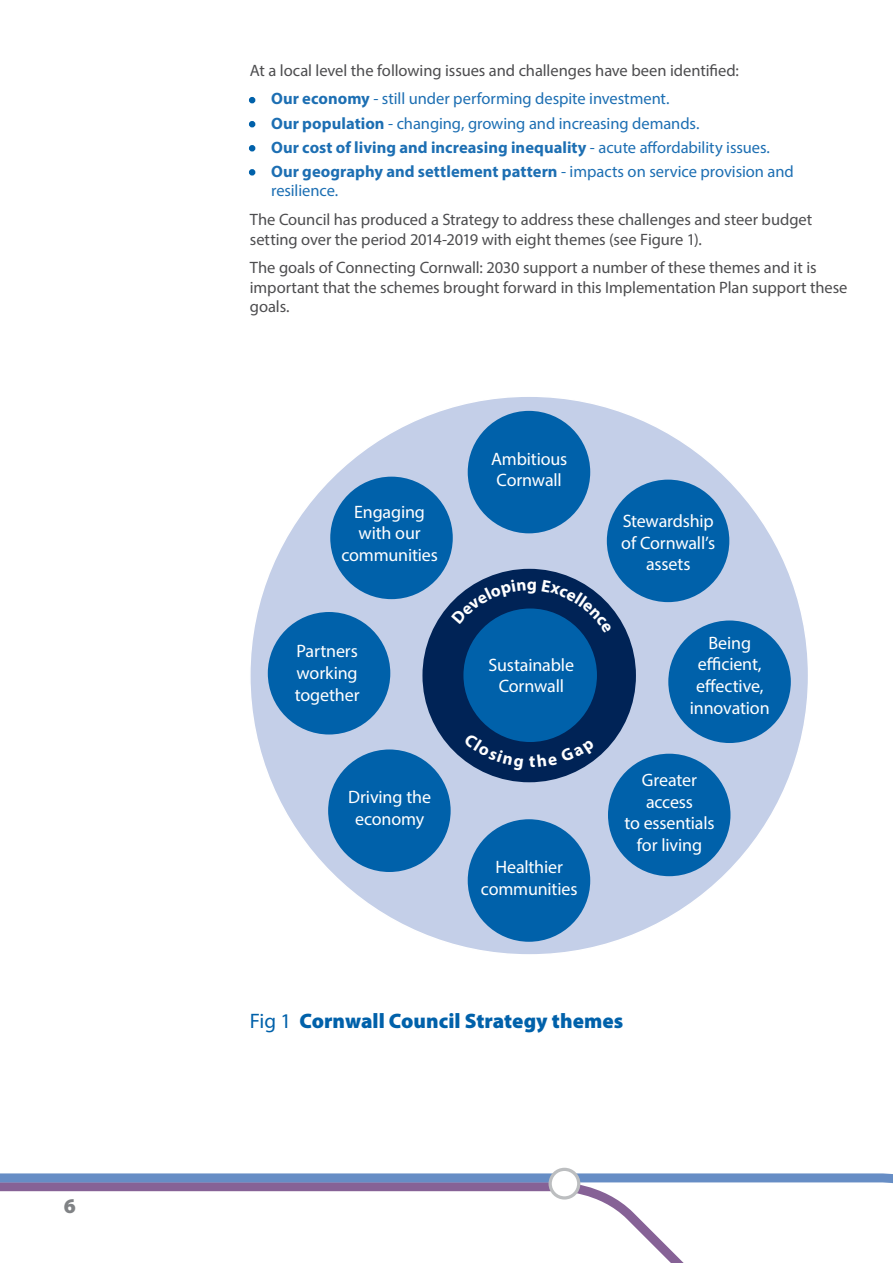
<style>
.page{position:relative;width:893px;height:1263px;background:#fff}
.page>*{position:absolute;margin:0;border:0;box-sizing:border-box;transform-origin:0 0}
.t1{font:900 21px "Myriad Pro";color:#0061aa}
.t2{font:900 21px "Myriad Pro";color:#808285}
.t3{font:18px/21.6px "Myriad Pro";letter-spacing:-.01em;color:#fff;text-align:center}
.t4{font:16.5px/19.8px "Myriad Pro";letter-spacing:-.005em;color:#4d4d4f}
.t5{font:16.5px/19.8px "Myriad Pro";letter-spacing:-.005em;color:#1d6fb3}
.t6{font:700 16.5px "Myriad Pro";color:#1d6fb3}
.s1{color:#0061aa}
.s2{font-weight:700}
.s3{font-weight:400;color:#0061aa}
.s4{font-weight:400}
</style>
<div class="page">
<svg style="left:0;top:1169px;width:893px;height:86px"></svg>
<div style="left:550px;top:1169px;width:29px;height:29px;background:#fff;border-radius:50%"></div>
<div style="left:549px;top:1168px;width:31px;height:31px;border:3px solid #bcbec0;border-radius:50%"></div>
<svg style="left:249px;top:97px;width:6px;height:6px"></svg>
<svg style="left:249px;top:121px;width:6px;height:6px"></svg>
<svg style="left:249px;top:145px;width:6px;height:6px"></svg>
<div style="left:249px;top:169px;width:6px;height:7px;border:3px solid #0061aa;border-radius:50%"></div>
<div style="left:250px;top:396px;width:558px;height:559px;background:#c4cfe8;border-radius:50%"></div>
<div style="left:468px;top:411px;width:122px;height:122px;background:#0061aa;border-radius:50%"></div>
<div style="left:607px;top:480px;width:122px;height:122px;background:#0061aa;border-radius:50%"></div>
<div style="left:668px;top:620px;width:123px;height:123px;background:#0061aa;border-radius:50%"></div>
<div style="left:608px;top:754px;width:122px;height:122px;background:#0061aa;border-radius:50%"></div>
<div style="left:468px;top:819px;width:122px;height:123px;background:#0061aa;border-radius:50%"></div>
<div style="left:328px;top:749px;width:123px;height:123px;background:#0061aa;border-radius:50%"></div>
<div style="left:268px;top:612px;width:122px;height:122px;background:#0061aa;border-radius:50%"></div>
<div style="left:330px;top:477px;width:123px;height:122px;background:#0061aa;border-radius:50%"></div>
<div style="left:422px;top:569px;width:214px;height:213px;background:#002356;border-radius:50%"></div>
<svg style="left:430px;top:579px;width:198px;height:198px"></svg>
<p class="t2" style="left:64px;top:1194px;width:14px">6</p>
<p class="t4" style="left:250px;top:60px;width:491px">At a local level the following issues and challenges have been identified:</p>
<p class="t5" style="left:250px;top:89px;width:420px"><span class="s1">•</span> <span class="s2">Our economy</span> - still under performing despite investment.</p>
<p class="t5" style="left:250px;top:113px;width:450px"><span class="s1">•</span> <span class="s2">Our population</span> - changing, growing and increasing demands.</p>
<p class="t6" style="left:250px;top:136px;width:520px"><span class="s3">•</span> Our cost of living and increasing inequality <span class="s4">- acute affordability issues.</span></p>
<p class="t5" style="left:271px;top:161px;width:524px;text-indent:-21px"><span class="s1">•</span> <span class="s2">Our geography and settlement pattern</span> - impacts on service provision and resilience.</p>
<p class="t4" style="left:250px;top:209px;width:564px">The Council has produced a Strategy to address these challenges and steer budget setting over the period 2014-2019 with eight themes (see Figure 1).</p>
<p class="t4" style="left:250px;top:257px;width:599px">The goals of Connecting Cornwall: 2030 support a number of these themes and it is important that the schemes brought forward in this Implementation Plan support these goals.</p>
<p class="t3" style="left:341px;top:500px;width:98px">Engaging with our communities</p>
<p class="t3" style="left:295px;top:640px;width:66px;text-align:justify">Partners working together</p>
<p class="t3" style="left:348px;top:786px;width:84px">Driving the economy</p>
<p class="t3" style="left:491px;top:447px;width:78px">Ambitious<br>Cornwall</p>
<p class="t3" style="left:489px;top:653px;width:87px">Sustainable<br>Cornwall</p>
<p class="t3" style="left:481px;top:856px;width:98px">Healthier communities</p>
<p class="t3" style="left:621px;top:510px;width:96px">Stewardship of Cornwall’s assets</p>
<p class="t3" style="left:690px;top:632px;width:81px">Being efficient, effective, innovation</p>
<p class="t3" style="left:624px;top:769px;width:92px">Greater access<br>to essentials for living</p>
<p class="t1" style="left:250px;top:1009px;width:375px"><span class="s4">Fig 1</span> Cornwall Council Strategy themes</p>
</div>
